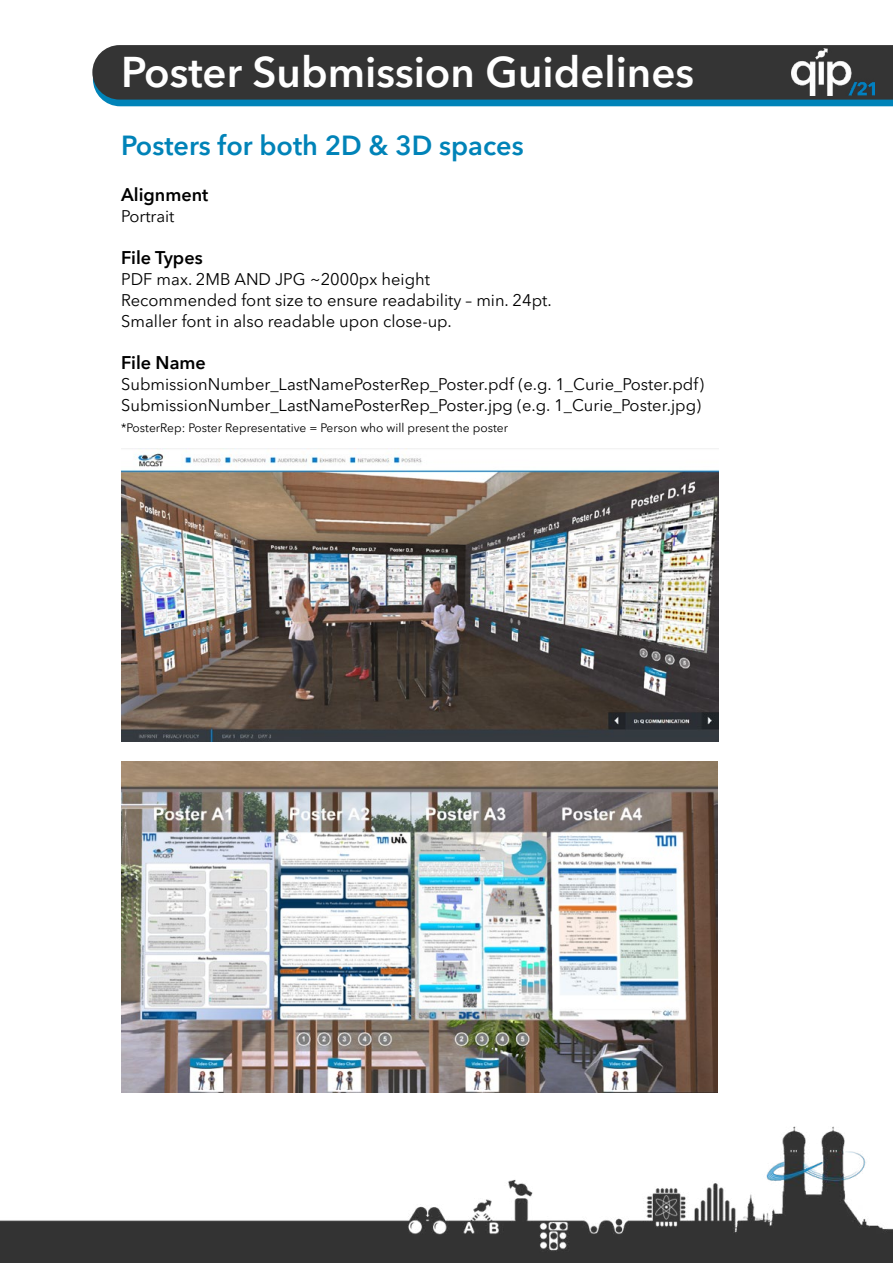
<style>
.page{position:relative;width:893px;height:1263px;background:#fff}
.page>*{position:absolute;margin:0;border:0;box-sizing:border-box;transform-origin:0 0}
.t1{font:600 42px "Avenir Next W1 G";color:#fff}
.t2{font:600 27px "Avenir Next W1 G";color:#0083b8}
.t3{font:600 18px "Avenir Next W1 G";color:#000}
.t4{font:16.5px/21px "Avenir Next W1 G";color:#000}
.t5{font:12px "Avenir Next W1 G";color:#000}
</style>
<div class="page">
<svg style="left:92px;top:45px;width:801px;height:61px;background:#303e45"></svg>
<img style="left:792px;top:49px;width:83px;height:46px">
<img style="left:0;top:1126px;width:893px;height:137px">
<img style="left:121px;top:449px;width:598px;height:292px">
<img style="left:121px;top:761px;width:596px;height:331px">
<h1 class="t1" style="left:121px;top:39px;width:574px">Poster Submission Guidelines</h1>
<h2 class="t2" style="left:121px;top:124px;width:404px">Posters for both 2D &amp; 3D spaces</h2>
<p class="t3" style="left:121px;top:181px;width:89px">Alignment</p>
<p class="t4" style="left:121px;top:204px;width:55px">Portrait</p>
<p class="t3" style="left:121px;top:244px;width:83px">File Types</p>
<p class="t4" style="left:121px;top:267px;width:432px">PDF max. 2MB AND JPG ~2000px height<br>Recommended font size to ensure readability – min. 24pt.<br>Smaller font in also readable upon close-up.</p>
<p class="t3" style="left:121px;top:349px;width:86px">File Name</p>
<p class="t4" style="left:121px;top:372px;width:584px">SubmissionNumber_LastNamePosterRep_Poster.pdf (e.g. 1_Curie_Poster.pdf)<br>SubmissionNumber_LastNamePosterRep_Poster.jpg (e.g. 1_Curie_Poster.jpg)</p>
<p class="t5" style="left:121px;top:418px;width:388px">*PosterRep: Poster Representative = Person who will present the poster</p>
</div>
